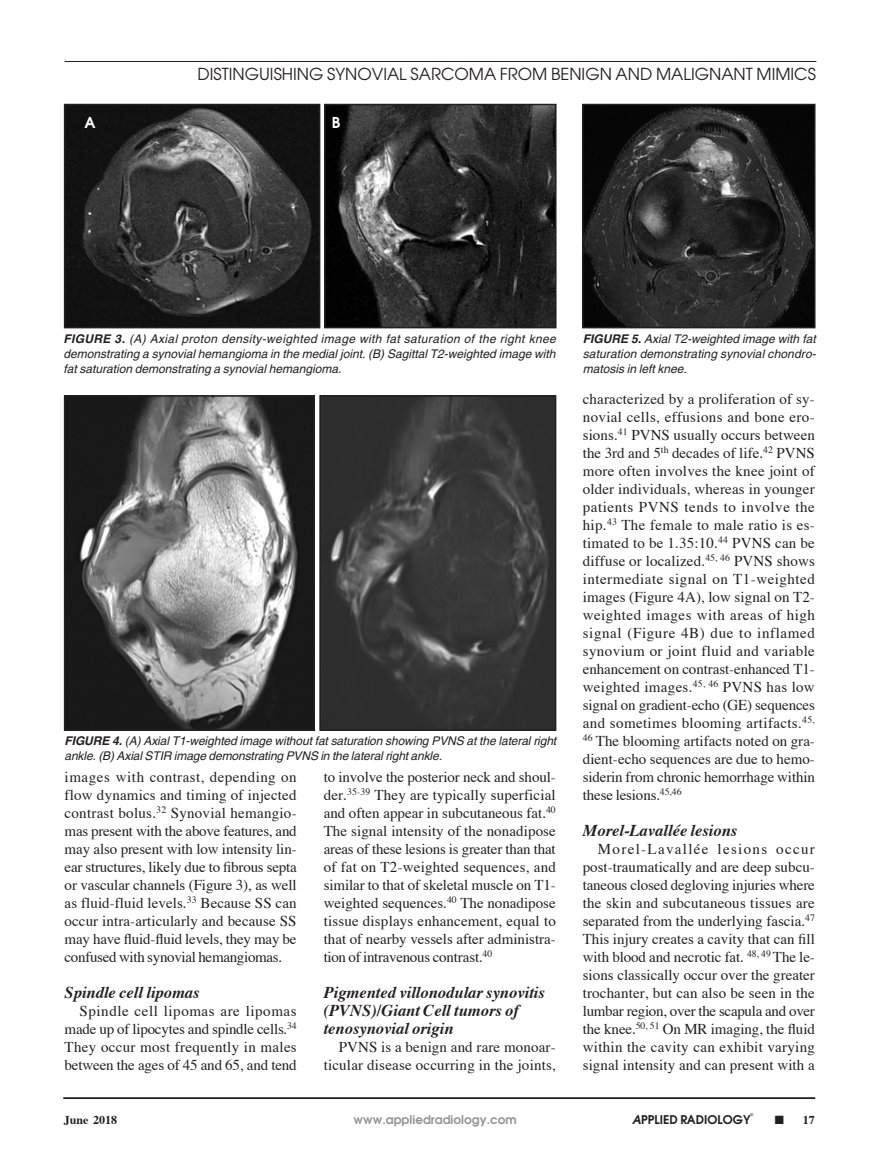
<style>
.page{position:relative;width:878px;height:1175px;background:#fff}
.page>*{position:absolute;margin:0;border:0;box-sizing:border-box;transform-origin:0 0}
.Article_2nd_subhead{font:italic 700 16.5px/18px "Times";color:#231f20}
.t1{font:16.5px "Avant Garde";color:#231f20}
.Article_body_copy{font:15px/18px "Times";color:#231f20;text-align:justify}
.figure_labels{font:600 15px "Avant Garde";color:#fff}
.Article_fig_caption{font:italic 12px/15px "Helvetica";letter-spacing:-.01em;color:#231f20;text-align:justify}
.t2{font:600 12px "Avant Garde";color:#939598}
.t3{font:600 12px "Avant Garde";color:#231f20}
.t4{font:700 12px "Times";color:#231f20}
.t5{font:600 3.75px "Avant Garde";color:#231f20}
.s1{font-weight:700}
.s2{font-style:italic}
</style>
<div class="page">
<hr style="left:64px;top:1097px;width:751px;height:1px;background:#231f20">
<hr style="left:65px;top:61px;width:751px;height:1px;background:#231f20">
<img style="left:67px;top:107px;width:250px;height:218px">
<div style="left:64px;top:104px;width:256px;height:224px;border:2px solid #231f20"></div>
<img style="left:327px;top:107px;width:226px;height:218px">
<div style="left:324px;top:104px;width:232px;height:224px;border:2px solid #231f20"></div>
<img style="left:585px;top:107px;width:227px;height:218px">
<div style="left:582px;top:104px;width:233px;height:224px;border:2px solid #231f20"></div>
<img style="left:67px;top:398px;width:245px;height:330px">
<div style="left:64px;top:395px;width:251px;height:336px;border:2px solid #231f20"></div>
<img style="left:322px;top:398px;width:231px;height:330px">
<div style="left:319px;top:395px;width:237px;height:336px;border:2px solid #231f20"></div>
<p class="t1" style="left:197px;top:63px;width:620px">DISTINGUISHING SYNOVIAL SARCOMA FROM BENIGN AND MALIGNANT MIMICS</p>
<p class="figure_labels" style="left:84px;top:113px;width:13px">A</p>
<p class="figure_labels" style="left:332px;top:113px;width:10px">B</p>
<p class="Article_fig_caption" style="left:63px;top:331px;width:494px"><span class="s1">FIGURE 3.</span> (A) Axial proton density-weighted image with fat saturation of the right knee demonstrating a synovial hemangioma in the medial joint. (B) Sagittal T2-weighted image with fat saturation demonstrating a synovial hemangioma.</p>
<p class="Article_fig_caption" style="left:65px;top:733px;width:493px"><span class="s1">FIGURE 4.</span> (A) Axial T1-weighted image without fat saturation showing PVNS at the lateral right ankle. (B) Axial STIR image demonstrating PVNS in the lateral right ankle.</p>
<p class="Article_body_copy" style="left:65px;top:766px;width:234px">images with contrast, depending on flow dynamics and timing of injected contrast bolus.<sup>32</sup> Synovial hemangio&shy;mas present with the above features, and may also present with low intensity lin&shy;ear structures, likely due to fibrous septa or vascular channels (Figure 3), as well as fluid-fluid levels.<sup>33</sup> Because SS can occur intra-articularly and because SS may have fluid-fluid levels, they may be confused with synovial hemangiomas.</p>
<p class="Article_2nd_subhead" style="left:65px;top:981px;width:136px">Spindle cell lipomas</p>
<p class="Article_body_copy" style="left:65px;top:1000px;width:234px;text-indent:15px">Spindle cell lipomas are lipomas made up of lipocytes and spindle cells.<sup>34<br></sup>They occur most frequently in males between the ages of 45 and 65, and tend</p>
<p class="Article_body_copy" style="left:324px;top:766px;width:234px">to involve the posterior neck and shoul&shy;der.<sup>35-39</sup> They are typically superficial and often appear in subcutaneous fat.<sup>40<br></sup>The signal intensity of the nonadipose areas of these lesions is greater than that of fat on T2-weighted sequences, and similar to that of skeletal muscle on T1- weighted sequences.<sup>40</sup> The nonadipose tissue displays enhancement, equal to that of nearby vessels after administra&shy;tion of intravenous contrast.<sup>40</sup></p>
<p class="Article_2nd_subhead" style="left:324px;top:981px;width:223px">Pigmented villonodular synovitis (PVNS)/Giant Cell tumors of tenosynovial origin</p>
<p class="Article_body_copy" style="left:324px;top:1036px;width:234px;text-align:right">PVNS is a benign and rare monoar&shy;ticular disease occurring in the joints,</p>
<p class="Article_fig_caption" style="left:582px;top:331px;width:235px"><span class="s1">FIGURE 5.</span> Axial T2-weighted image with fat saturation demonstrating synovial chondro&shy;matosis in left knee.</p>
<p class="Article_body_copy" style="left:582px;top:388px;width:234px">characterized by a proliferation of sy&shy;novial cells, effusions and bone ero&shy;sions.<sup>41</sup> PVNS usually occurs between the 3rd and 5<sup>th</sup> decades of life.<sup>42</sup> PVNS more often involves the knee joint of older individuals, whereas in younger patients PVNS tends to involve the hip.<sup>43</sup> The female to male ratio is es&shy;timated to be 1.35:10.<sup>44</sup> PVNS can be diffuse or localized.<sup>45,</sup> <sup>46</sup> PVNS shows intermediate signal on T1-weighted images (Figure 4A), low signal on T2- weighted images with areas of high signal (Figure 4B) due to inflamed synovium or joint fluid and variable enhancement on contrast-enhanced T1- weighted images.<sup>45,</sup> <sup>46</sup> PVNS has low signal on gradient-echo (GE) sequences and sometimes blooming artifacts.<sup>45, 46</sup> The blooming artifacts noted on gra&shy;dient-echo sequences are due to hemo&shy;siderin from chronic hemorrhage within these lesions.<sup>45,46</sup></p>
<p class="Article_2nd_subhead" style="left:582px;top:819px;width:156px">Morel-Lavallée lesions</p>
<p class="Article_body_copy" style="left:582px;top:838px;width:234px;text-indent:15px">Morel-Lavallée lesions occur post-traumatically and are deep subcu&shy;taneous closed degloving injuries where the skin and subcutaneous tissues are separated from the underlying fascia.<sup>47<br></sup>This injury creates a cavity that can fill with blood and necrotic fat. <sup>48,</sup> <sup>49</sup> The le&shy;sions classically occur over the greater trochanter, but can also be seen in the lumbar region, over the scapula and over the knee.<sup>50,</sup> <sup>51</sup> On MR imaging, the fluid within the cavity can exhibit varying signal intensity and can present with a</p>
<p class="t5" style="left:750px;top:1111px;width:4px">©</p>
<p class="t2" style="left:353px;top:1112px;width:164px">www.appliedradiology.com</p>
<p class="t3" style="left:632px;top:1112px;width:120px"><span class="s2">A</span>PPLIED RADIOLOGY</p>
<p class="t4" style="left:64px;top:1108px;width:55px">June 2018</p>
<p class="t4" style="left:774px;top:1108px;width:41px">■ 17</p>
</div>
